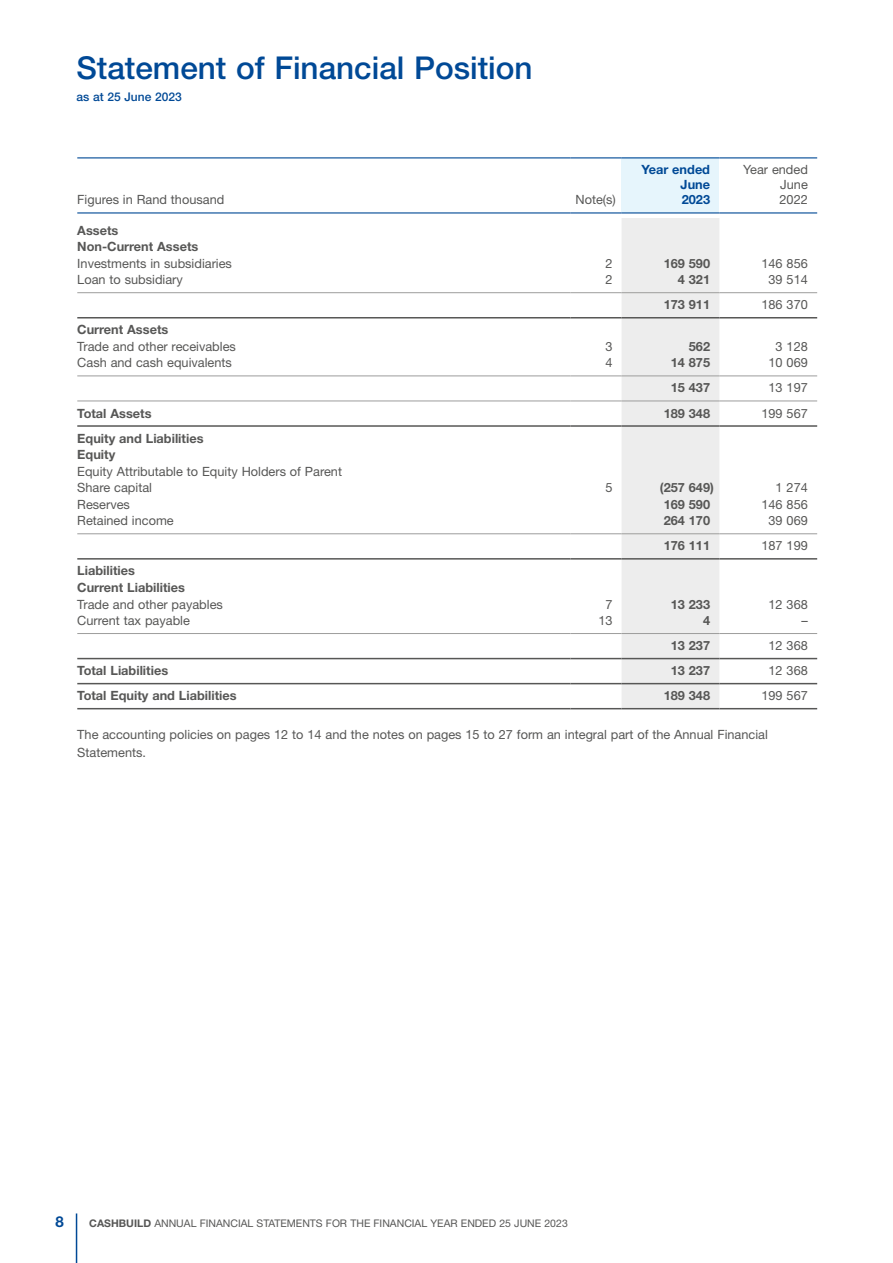
<style>
.page{position:relative;width:893px;height:1263px;background:#fff}
.page>*{position:absolute;margin:0;border:0;box-sizing:border-box;transform-origin:0 0}
.t1{font:500 31.5px "Helvetica Neue LT Pro";color:#004996}
.t2{font:700 15px "Helvetica Neue LT Pro";color:#004996}
.t3{font:12.75px/15px "Helvetica Neue LT Pro";color:#575756}
.t4{font:700 12.75px/16.5px "Helvetica Neue LT Pro";color:#575756}
.t5{font:700 12.75px/15px "Helvetica Neue LT Pro";color:#004996;text-align:justify}
.t6{font:500 12px "Helvetica Neue LT Pro";color:#004996}
.t7{font:10.5px "Helvetica Neue LT Pro";color:#575756}
.s1{font-weight:700}
</style>
<div class="page">
<div style="left:622px;top:158px;width:97px;height:55px;background:#e6f5fc"></div>
<div style="left:622px;top:218px;width:97px;height:490px;background:#ededed"></div>
<hr style="left:77px;top:157px;width:494px;height:1px;background:#004996">
<hr style="left:571px;top:157px;width:51px;height:1px;background:#004996">
<hr style="left:622px;top:157px;width:97px;height:1px;background:#004996">
<hr style="left:719px;top:157px;width:98px;height:1px;background:#004996">
<hr style="left:77px;top:212px;width:494px;height:1px;background:#004996">
<hr style="left:571px;top:212px;width:51px;height:1px;background:#004996">
<hr style="left:622px;top:212px;width:97px;height:1px;background:#004996">
<hr style="left:719px;top:212px;width:98px;height:1px;background:#004996">
<hr style="left:77px;top:292px;width:494px;height:1px;background:#9d9d9c">
<hr style="left:571px;top:292px;width:51px;height:1px;background:#9d9d9c">
<hr style="left:622px;top:292px;width:97px;height:1px;background:#9d9d9c">
<hr style="left:719px;top:292px;width:98px;height:1px;background:#9d9d9c">
<hr style="left:77px;top:375px;width:494px;height:1px;background:#9d9d9c">
<hr style="left:571px;top:375px;width:51px;height:1px;background:#9d9d9c">
<hr style="left:622px;top:375px;width:97px;height:1px;background:#9d9d9c">
<hr style="left:719px;top:375px;width:98px;height:1px;background:#9d9d9c">
<hr style="left:77px;top:401px;width:494px;height:1px;background:#9d9d9c">
<hr style="left:571px;top:401px;width:51px;height:1px;background:#9d9d9c">
<hr style="left:622px;top:401px;width:97px;height:1px;background:#9d9d9c">
<hr style="left:719px;top:401px;width:98px;height:1px;background:#9d9d9c">
<hr style="left:77px;top:533px;width:494px;height:1px;background:#9d9d9c">
<hr style="left:571px;top:533px;width:51px;height:1px;background:#9d9d9c">
<hr style="left:622px;top:533px;width:97px;height:1px;background:#9d9d9c">
<hr style="left:719px;top:533px;width:98px;height:1px;background:#9d9d9c">
<hr style="left:77px;top:633px;width:494px;height:1px;background:#9d9d9c">
<hr style="left:571px;top:633px;width:51px;height:1px;background:#9d9d9c">
<hr style="left:622px;top:633px;width:97px;height:1px;background:#9d9d9c">
<hr style="left:719px;top:633px;width:98px;height:1px;background:#9d9d9c">
<hr style="left:77px;top:317px;width:494px;height:1px;background:#575756">
<hr style="left:571px;top:317px;width:51px;height:1px;background:#575756">
<hr style="left:622px;top:317px;width:97px;height:1px;background:#575756">
<hr style="left:719px;top:317px;width:98px;height:1px;background:#575756">
<hr style="left:77px;top:425px;width:494px;height:2px;background:#575756">
<hr style="left:571px;top:425px;width:51px;height:2px;background:#575756">
<hr style="left:622px;top:425px;width:97px;height:2px;background:#575756">
<hr style="left:719px;top:425px;width:98px;height:2px;background:#575756">
<hr style="left:77px;top:558px;width:494px;height:2px;background:#575756">
<hr style="left:571px;top:558px;width:51px;height:2px;background:#575756">
<hr style="left:622px;top:558px;width:97px;height:2px;background:#575756">
<hr style="left:719px;top:558px;width:98px;height:2px;background:#575756">
<hr style="left:77px;top:658px;width:494px;height:1px;background:#575756">
<hr style="left:571px;top:658px;width:51px;height:1px;background:#575756">
<hr style="left:622px;top:658px;width:97px;height:1px;background:#575756">
<hr style="left:719px;top:658px;width:98px;height:1px;background:#575756">
<hr style="left:77px;top:683px;width:494px;height:1px;background:#575756">
<hr style="left:571px;top:683px;width:51px;height:1px;background:#575756">
<hr style="left:622px;top:683px;width:97px;height:1px;background:#575756">
<hr style="left:719px;top:683px;width:98px;height:1px;background:#575756">
<hr style="left:77px;top:708px;width:494px;height:1px;background:#575756">
<hr style="left:571px;top:708px;width:51px;height:1px;background:#575756">
<hr style="left:622px;top:708px;width:97px;height:1px;background:#575756">
<hr style="left:719px;top:708px;width:98px;height:1px;background:#575756">
<hr style="left:76px;top:1213px;width:1px;height:50px;background:#004996">
<h1 class="t1" style="left:77px;top:49px;width:458px">Statement of Financial Position</h1>
<p class="t6" style="left:77px;top:89px;width:107px">as at 25 June 2023</p>
<p class="t3" style="left:77px;top:192px;width:149px">Figures in Rand thousand</p>
<p class="t3" style="left:575px;top:192px;width:42px">Note(s)</p>
<p class="t5" style="left:681px;top:162px;width:31px;text-indent:-39px">Year ended June 2023</p>
<p class="t3" style="left:779px;top:162px;width:30px;text-align:justify;text-indent:-36px">Year ended June 2022</p>
<p class="t4" style="left:77px;top:221px;width:123px">Assets<br>Non-Current Assets</p>
<p class="t3" style="left:77px;top:255px;width:156px">Investments in subsidiaries</p>
<p class="t3" style="left:605px;top:255px;width:9px">2</p>
<p class="t4" style="left:664px;top:255px;width:48px">169 590</p>
<p class="t3" style="left:761px;top:255px;width:48px">146 856</p>
<p class="t3" style="left:77px;top:272px;width:107px">Loan to subsidiary</p>
<p class="t3" style="left:605px;top:272px;width:9px">2</p>
<p class="t4" style="left:678px;top:271px;width:34px">4 321</p>
<p class="t3" style="left:768px;top:272px;width:41px">39 514</p>
<p class="t4" style="left:664px;top:296px;width:48px">173 911</p>
<p class="t3" style="left:761px;top:297px;width:48px">186 370</p>
<p class="t4" style="left:77px;top:321px;width:93px">Current Assets</p>
<p class="t3" style="left:77px;top:338px;width:160px">Trade and other receivables</p>
<p class="t3" style="left:605px;top:338px;width:9px">3</p>
<p class="t4" style="left:689px;top:338px;width:23px">562</p>
<p class="t3" style="left:776px;top:338px;width:34px">3 128</p>
<p class="t3" style="left:77px;top:355px;width:156px">Cash and cash equivalents</p>
<p class="t3" style="left:605px;top:355px;width:9px">4</p>
<p class="t4" style="left:671px;top:354px;width:41px">14 875</p>
<p class="t3" style="left:768px;top:355px;width:41px">10 069</p>
<p class="t4" style="left:671px;top:379px;width:41px">15 437</p>
<p class="t3" style="left:768px;top:380px;width:41px">13 197</p>
<p class="t4" style="left:77px;top:404px;width:76px">Total Assets</p>
<p class="t4" style="left:664px;top:404px;width:48px">189 348</p>
<p class="t3" style="left:761px;top:405px;width:48px">199 567</p>
<p class="t4" style="left:77px;top:429px;width:128px">Equity and Liabilities<br>Equity</p>
<p class="t3" style="left:77px;top:463px;width:266px;line-height:16.5px">Equity Attributable to Equity Holders of Parent<br>Share capital</p>
<p class="t3" style="left:605px;top:480px;width:9px">5</p>
<p class="t4" style="left:660px;top:479px;width:55px">(257 649)</p>
<p class="t3" style="left:776px;top:480px;width:34px">1 274</p>
<p class="t3" style="left:77px;top:496px;width:54px">Reserves</p>
<p class="t4" style="left:664px;top:496px;width:48px">169 590</p>
<p class="t3" style="left:761px;top:496px;width:48px">146 856</p>
<p class="t3" style="left:77px;top:513px;width:98px">Retained income</p>
<p class="t4" style="left:664px;top:512px;width:48px">264 170</p>
<p class="t3" style="left:768px;top:513px;width:41px">39 069</p>
<p class="t4" style="left:664px;top:537px;width:48px">176 111</p>
<p class="t3" style="left:761px;top:538px;width:48px">187 199</p>
<p class="t4" style="left:77px;top:562px;width:109px">Liabilities<br>Current Liabilities</p>
<p class="t3" style="left:77px;top:596px;width:147px">Trade and other payables</p>
<p class="t3" style="left:605px;top:596px;width:9px">7</p>
<p class="t4" style="left:671px;top:595px;width:41px">13 233</p>
<p class="t3" style="left:768px;top:596px;width:41px">12 368</p>
<p class="t3" style="left:77px;top:613px;width:114px">Current tax payable</p>
<p class="t3" style="left:598px;top:613px;width:16px">13</p>
<p class="t4" style="left:703px;top:612px;width:9px">4</p>
<p class="t3" style="left:801px;top:613px;width:8px">–</p>
<p class="t4" style="left:671px;top:637px;width:41px">13 237</p>
<p class="t3" style="left:768px;top:638px;width:41px">12 368</p>
<p class="t4" style="left:77px;top:662px;width:92px">Total Liabilities</p>
<p class="t4" style="left:671px;top:662px;width:41px">13 237</p>
<p class="t3" style="left:768px;top:663px;width:41px">12 368</p>
<p class="t4" style="left:77px;top:687px;width:161px">Total Equity and Liabilities</p>
<p class="t4" style="left:664px;top:687px;width:48px">189 348</p>
<p class="t3" style="left:761px;top:688px;width:48px">199 567</p>
<p class="t3" style="left:77px;top:725px;width:692px;line-height:18px">The accounting policies on pages 12 to 14 and the notes on pages 15 to 27 form an integral part of the Annual Financial<br>Statements.</p>
<p class="t2" style="left:55px;top:1213px;width:10px">8</p>
<p class="t7" style="left:89px;top:1217px;width:480px"><span class="s1">CASHBUILD</span> ANNUAL FINANCIAL STATEMENTS FOR THE FINANCIAL YEAR ENDED 25 JUNE 2023</p>
</div>
